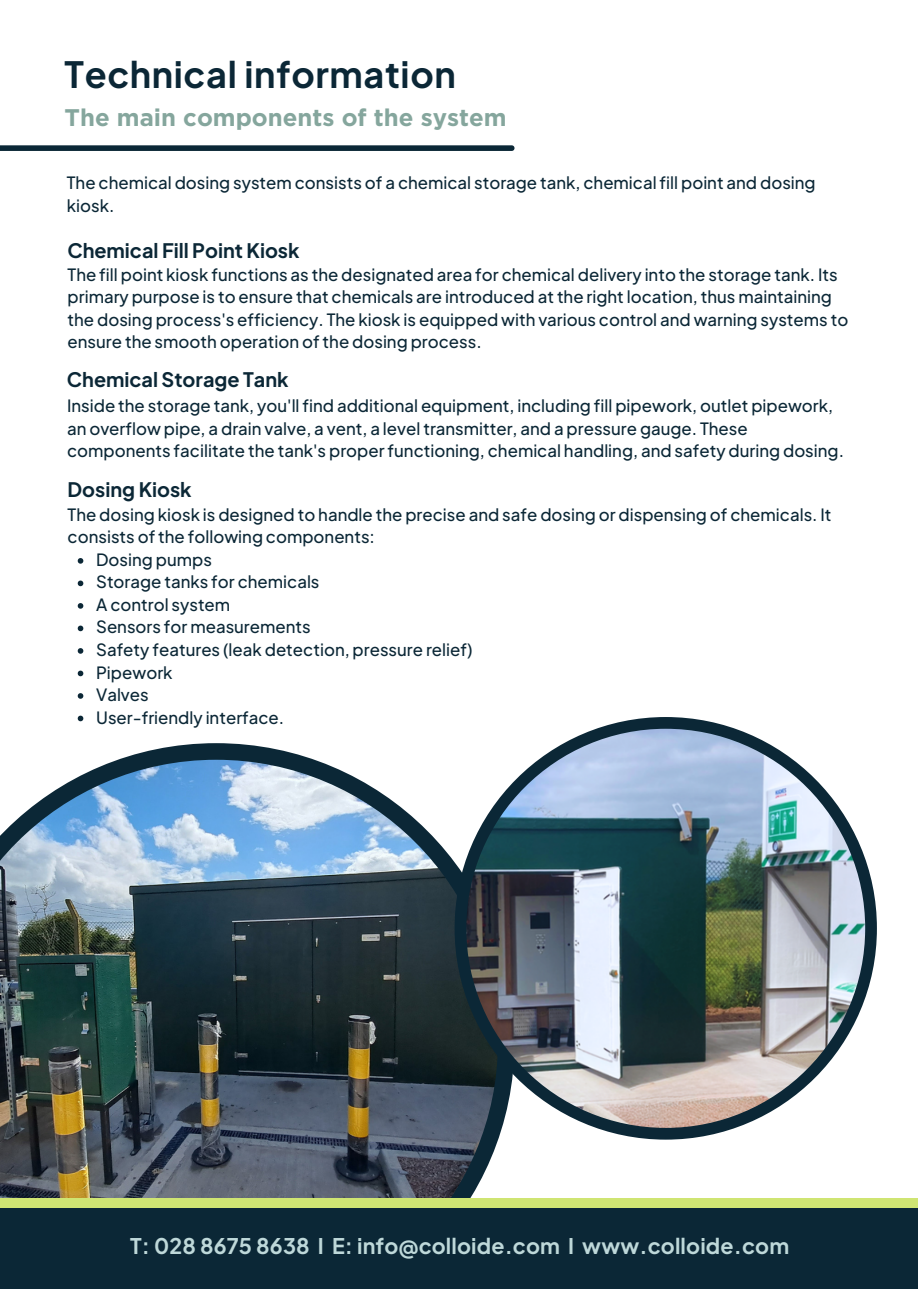
<style>
.page{position:relative;width:918px;height:1289px;background:#fff}
.page>*{position:absolute;margin:0;border:0;box-sizing:border-box;transform-origin:0 0}
.t1{font:700 36px "Plus Jakarta Sans";letter-spacing:.02em;color:#0b2736}
.t2{font:700 24px "Gotham";color:#85a69d}
.t3{font:700 21.45px "Plus Jakarta Sans";letter-spacing:.01em;color:#bed8d9}
.t4{font:700 19.8px "Plus Jakarta Sans";color:#0b2736}
.t5{font:500 16.8px/22.5px "Plus Jakarta Sans";color:#0b2736}
</style>
<div class="page">
<svg style="left:0;top:145px;width:515px;height:6px;background:#1a3442"></svg>
<svg style="left:120px;top:743px;width:395px;height:397px"></svg>
<img style="left:0;top:759px;width:498px;height:438px">
<div style="left:0;top:1197px;width:918px;height:91px;background:#cfe573"></div>
<div style="left:0;top:1208px;width:918px;height:80px;background:#0b2736"></div>
<div style="left:455px;top:717px;width:422px;height:422px;background:#0b2736;border-radius:50%"></div>
<img style="left:466px;top:728px;width:399px;height:399px;border-radius:50%">
<svg style="left:78px;top:558px;width:5px;height:5px"></svg>
<svg style="left:78px;top:580px;width:5px;height:6px"></svg>
<svg style="left:78px;top:603px;width:5px;height:5px"></svg>
<svg style="left:78px;top:625px;width:5px;height:6px"></svg>
<svg style="left:78px;top:648px;width:5px;height:5px"></svg>
<svg style="left:78px;top:670px;width:5px;height:6px"></svg>
<svg style="left:78px;top:693px;width:5px;height:5px"></svg>
<svg style="left:78px;top:715px;width:5px;height:6px"></svg>
<p class="t1" style="left:65px;top:51px;width:393px">Technical information</p>
<p class="t2" style="left:65px;top:103px;width:444px">The main components of the system</p>
<p class="t5" style="left:67px;top:171px;width:750px">The chemical dosing system consists of a chemical storage tank, chemical fill point and dosing kiosk.</p>
<p class="t4" style="left:67px;top:237px;width:234px">Chemical Fill Point Kiosk</p>
<p class="t5" style="left:68px;top:262px;width:782px">The fill point kiosk functions as the designated area for chemical delivery into the storage tank. Its primary purpose is to ensure that chemicals are introduced at the right location, thus maintaining the dosing process's efficiency. The kiosk is equipped with various control and warning systems to ensure the smooth operation of the dosing process.</p>
<p class="t4" style="left:67px;top:366px;width:223px">Chemical Storage Tank</p>
<p class="t5" style="left:67px;top:394px;width:778px">Inside the storage tank, you'll find additional equipment, including fill pipework, outlet pipework, an overflow pipe, a drain valve, a vent, a level transmitter, and a pressure gauge. These components facilitate the tank's proper functioning, chemical handling, and safety during dosing.</p>
<p class="t4" style="left:68px;top:476px;width:126px">Dosing Kiosk</p>
<p class="t5" style="left:68px;top:502px;width:765px">The dosing kiosk is designed to handle the precise and safe dosing or dispensing of chemicals. It consists of the following components:</p>
<p class="t5" style="left:96px;top:547px;width:117px">Dosing pumps</p>
<p class="t5" style="left:96px;top:570px;width:225px">Storage tanks for chemicals</p>
<p class="t5" style="left:96px;top:592px;width:136px">A control system</p>
<p class="t5" style="left:96px;top:615px;width:216px">Sensors for measurements</p>
<p class="t5" style="left:96px;top:637px;width:378px">Safety features (leak detection, pressure relief)</p>
<p class="t5" style="left:96px;top:660px;width:78px">Pipework</p>
<p class="t5" style="left:96px;top:682px;width:54px">Valves</p>
<p class="t5" style="left:96px;top:705px;width:190px">User-friendly interface.</p>
<p class="t3" style="left:130px;top:1231px;width:661px">T: 028 8675 8638 I E: info@colloide.com I www.colloide.com</p>
</div>
